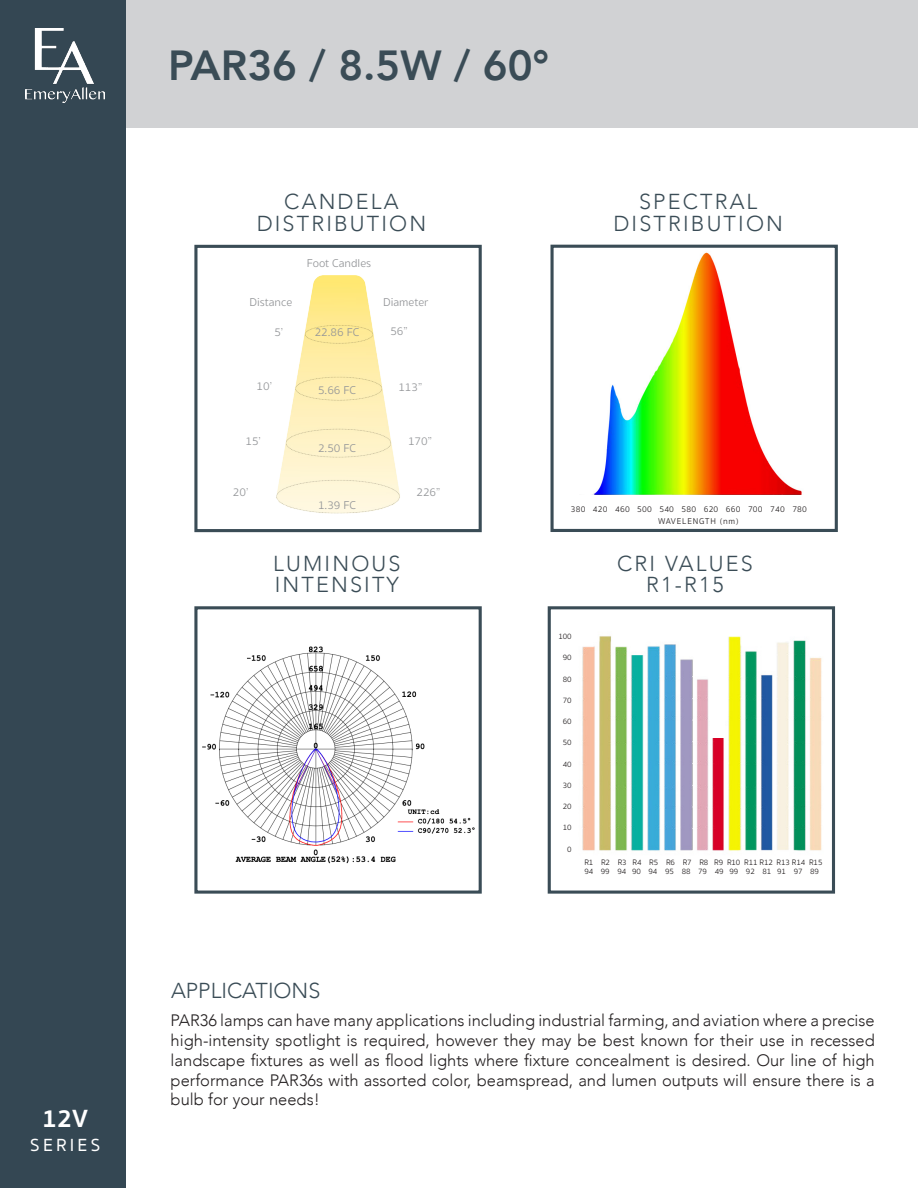
<style>
.page{position:relative;width:918px;height:1188px;background:#fff}
.page>*{position:absolute;margin:0;border:0;box-sizing:border-box;transform-origin:0 0}
.t1{font:800 42px "Avenir";color:#3a4c56}
.t2{font:700 25.5px "Sukhumvit Set";color:#fff}
.t3{font:300 21.6px/21.6px "Avenir";letter-spacing:.1em;color:#3a4c56;text-align:center}
.t4{font:300 21.6px "Avenir";color:#3a4c56}
.t5{font:500 18px "Sukhumvit Set";letter-spacing:.18em;color:#fff}
.t6{font:300 16.5px/19.8px "Avenir";color:#231f20;text-align:justify}
.t7{font:300 11.55px "Sukhumvit Set";color:#939598}
.t8{font:300 8.55px "Sukhumvit Set";letter-spacing:.03em;color:#231f20}
.t9{font:300 8.55px "Sukhumvit Set";letter-spacing:.1em;color:#231f20}
.t10{font:300 8.1px "Sukhumvit Set";letter-spacing:-.01em;color:#231f20}
</style>
<div class="page">
<div style="left:0;top:0;width:918px;height:127px;background:#d1d2d4"></div>
<div style="left:0;top:0;width:126px;height:1188px;background:#344753"></div>
<img style="left:26px;top:28px;width:79px;height:75px">
<img style="left:582px;top:636px;width:240px;height:215px">
<div style="left:548px;top:606px;width:287px;height:288px;border:3px solid #3a4c56"></div>
<div style="left:550px;top:245px;width:288px;height:287px;border:3px solid #3a4c56"></div>
<img style="left:593px;top:252px;width:209px;height:242px">
<div style="left:194px;top:245px;width:288px;height:287px;border:3px solid #3a4c56"></div>
<img style="left:276px;top:275px;width:124px;height:239px">
<div style="left:194px;top:606px;width:288px;height:288px;border:3px solid #3a4c56"></div>
<div style="left:711px;top:679px;width:14px;height:58px;background:#fff"></div>
<img style="left:202px;top:646px;width:273px;height:218px">
<div style="left:444px;top:679px;width:33px;height:117px;background:#fff"></div>
<p class="t2" style="left:42px;top:1099px;width:48px">12V</p>
<p class="t5" style="left:30px;top:1132px;width:71px">SERIES</p>
<p class="t1" style="left:168px;top:33px;width:383px">PAR36 / 8.5W / 60°</p>
<p class="t3" style="left:284px;top:191px;width:116px">CANDELA</p>
<p class="t3" style="left:257px;top:213px;width:171px">DISTRIBUTION</p>
<p class="t7" style="left:307px;top:256px;width:66px">Foot Candles</p>
<p class="t7" style="left:249px;top:294px;width:44px">Distance</p>
<p class="t7" style="left:383px;top:294px;width:47px">Diameter</p>
<p class="t7" style="left:315px;top:325px;width:46px">22.86 FC</p>
<p class="t7" style="left:274px;top:324px;width:10px">5’</p>
<p class="t7" style="left:390px;top:323px;width:19px">56”</p>
<p class="t7" style="left:257px;top:378px;width:17px">10’</p>
<p class="t7" style="left:318px;top:382px;width:40px">5.66 FC</p>
<p class="t7" style="left:398px;top:379px;width:25px">113”</p>
<p class="t7" style="left:245px;top:433px;width:17px">15’</p>
<p class="t7" style="left:318px;top:440px;width:40px">2.50 FC</p>
<p class="t7" style="left:408px;top:433px;width:25px">170”</p>
<p class="t7" style="left:233px;top:485px;width:17px">20’</p>
<p class="t7" style="left:416px;top:485px;width:25px">226”</p>
<p class="t7" style="left:318px;top:497px;width:40px">1.39 FC</p>
<p class="t3" style="left:273px;top:553px;width:129px">LUMINOUS</p>
<p class="t3" style="left:275px;top:574px;width:126px">INTENSITY</p>
<p class="t3" style="left:639px;top:191px;width:120px">SPECTRAL</p>
<p class="t3" style="left:613px;top:213px;width:171px">DISTRIBUTION</p>
<p class="t8" style="left:571px;top:503px;width:238px">380 420 460 500 540 580 620 660 700 740 780</p>
<p class="t9" style="left:658px;top:515px;width:82px">WAVELENGTH (nm)</p>
<p class="t3" style="left:617px;top:553px;width:137px">CRI VALUES<br>R1-R15</p>
<p class="t10" style="left:559px;top:631px;width:15px">100</p>
<p class="t10" style="left:563px;top:652px;width:10px">90</p>
<p class="t10" style="left:563px;top:673px;width:10px">80</p>
<p class="t10" style="left:563px;top:694px;width:10px">70</p>
<p class="t10" style="left:563px;top:716px;width:10px">60</p>
<p class="t10" style="left:563px;top:737px;width:10px">50</p>
<p class="t10" style="left:563px;top:758px;width:10px">40</p>
<p class="t10" style="left:563px;top:780px;width:10px">30</p>
<p class="t10" style="left:563px;top:801px;width:10px">20</p>
<p class="t10" style="left:563px;top:822px;width:10px">10</p>
<p class="t10" style="left:567px;top:843px;width:6px">0</p>
<p class="t10" style="left:584px;top:856px;width:240px">R1 R2 R3 R4 R5 R6 R7 R8 R9 R10 R11 R12 R13 R14 R15</p>
<p class="t10" style="left:584px;top:866px;width:236px">94 99 94 90 94 95 88 79 49 99 92 81 91 97 89</p>
<p class="t4" style="left:171px;top:978px;width:151px">APPLICATIONS</p>
<p class="t6" style="left:171px;top:1011px;width:706px">PAR36 lamps can have many applications including industrial farming, and aviation where a precise high-intensity spotlight is required, however they may be best known for their use in recessed landscape fixtures as well as flood lights where fixture concealment is desired. Our line of high performance PAR36s with assorted color, beamspread, and lumen outputs will ensure there is a bulb for your needs!</p>
</div>
